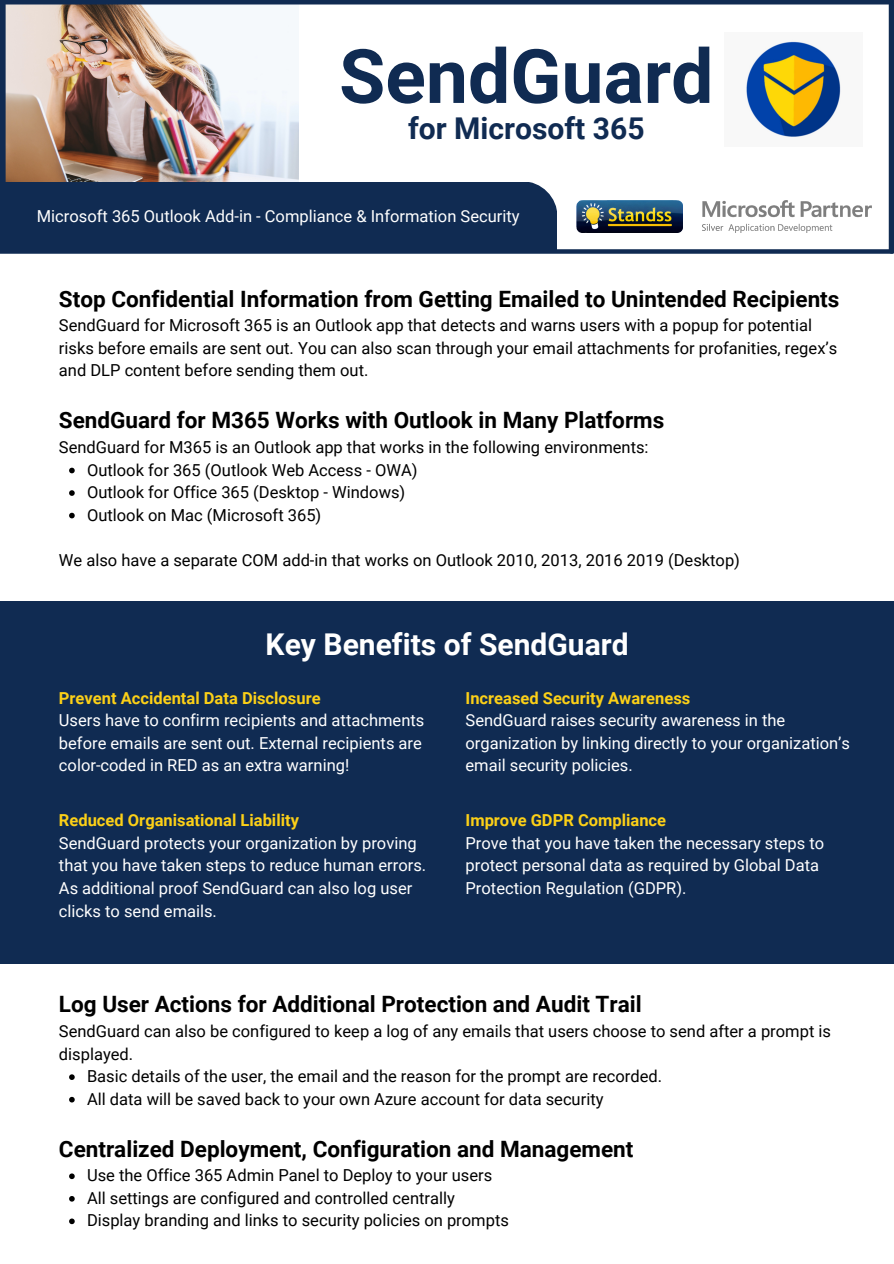
<style>
.page{position:relative;width:894px;height:1264px;background:#fff}
.page>*{position:absolute;margin:0;border:0;box-sizing:border-box;transform-origin:0 0}
.t1{font:700 75px "Roboto";color:#102b52}
.t2{font:700 30px "Roboto";color:#fff}
.t3{font:700 30px "Roboto";color:#102b52}
.t4{font:700 22.5px "Roboto";color:#000}
.t5{font:16.5px/22.5px "Roboto";color:#000}
.t6{font:16.5px/22.5px "Roboto";color:#fff}
.t7{font:700 16.5px "Roboto";color:#fcd017}
</style>
<div class="page">
<img style="left:6px;top:5px;width:292px;height:177px">
<img style="left:746px;top:41px;width:95px;height:96px">
<div style="left:0;top:249px;width:892px;height:5px;background:#102b52"></div>
<div style="left:2px;top:0;width:891px;height:5px;background:#102b52"></div>
<div style="left:888px;top:0;width:5px;height:251px;background:#102b52"></div>
<div style="left:0;top:0;width:6px;height:196px;background:#102b52"></div>
<div style="left:0;top:182px;width:556px;height:70px;background:#102b52"></div>
<svg style="left:529px;top:182px;width:28px;height:35px"></svg>
<img style="left:702px;top:200px;width:169px;height:33px">
<img style="left:576px;top:200px;width:106px;height:33px">
<svg style="left:69px;top:467px;width:6px;height:6px"></svg>
<svg style="left:69px;top:490px;width:6px;height:6px"></svg>
<svg style="left:69px;top:513px;width:6px;height:5px"></svg>
<div style="left:0;top:601px;width:893px;height:363px;background:#102b52"></div>
<svg style="left:69px;top:1074px;width:6px;height:5px"></svg>
<svg style="left:69px;top:1096px;width:6px;height:6px"></svg>
<svg style="left:69px;top:1173px;width:6px;height:6px"></svg>
<svg style="left:69px;top:1196px;width:6px;height:5px"></svg>
<svg style="left:69px;top:1218px;width:6px;height:6px"></svg>
<p class="t1" style="left:339px;top:33px;width:376px">SendGuard</p>
<p class="t3" style="left:408px;top:111px;width:238px">for Microsoft 365</p>
<p class="t6" style="left:37px;top:205px;width:484px">Microsoft 365 Outlook Add-in - Compliance &amp; Information Security</p>
<p class="t4" style="left:59px;top:286px;width:781px">Stop Confidential Information from Getting Emailed to Unintended Recipients</p>
<p class="t5" style="left:59px;top:314px;width:779px">SendGuard for Microsoft 365 is an Outlook app that detects and warns users with a popup for potential risks before emails are sent out. You can also scan through your email attachments for profanities, regex’s and DLP content before sending them out.</p>
<p class="t4" style="left:59px;top:407px;width:606px">SendGuard for M365 Works with Outlook in Many Platforms</p>
<p class="t5" style="left:59px;top:436px;width:591px">SendGuard for M365 is an Outlook app that works in the following environments:</p>
<p class="t5" style="left:87px;top:458px;width:332px">Outlook for 365 (Outlook Web Access - OWA)</p>
<p class="t5" style="left:87px;top:481px;width:320px">Outlook for Office 365 (Desktop - Windows)</p>
<p class="t5" style="left:87px;top:504px;width:236px">Outlook on Mac (Microsoft 365)</p>
<p class="t5" style="left:59px;top:549px;width:682px">We also have a separate COM add-in that works on Outlook 2010, 2013, 2016 2019 (Desktop)</p>
<p class="t2" style="left:265px;top:627px;width:364px">Key Benefits of SendGuard</p>
<p class="t7" style="left:59px;top:688px;width:263px">Prevent Accidental Data Disclosure</p>
<p class="t7" style="left:465px;top:688px;width:226px">Increased Security Awareness</p>
<p class="t6" style="left:59px;top:709px;width:367px">Users have to confirm recipients and attachments before emails are sent out. External recipients are color-coded in RED as an extra warning!</p>
<p class="t6" style="left:465px;top:709px;width:386px">SendGuard raises security awareness in the organization by linking directly to your organization’s email security policies.</p>
<p class="t7" style="left:59px;top:811px;width:241px">Reduced Organisational Liability</p>
<p class="t7" style="left:465px;top:811px;width:202px">Improve GDPR Compliance</p>
<p class="t6" style="left:59px;top:832px;width:369px">SendGuard protects your organization by proving that you have taken steps to reduce human errors.<br>As additional proof SendGuard can also log user clicks to send emails.</p>
<p class="t6" style="left:465px;top:832px;width:360px">Prove that you have taken the necessary steps to protect personal data as required by Global Data<br>Protection Regulation (GDPR).</p>
<p class="t4" style="left:59px;top:991px;width:584px">Log User Actions for Additional Protection and Audit Trail</p>
<p class="t5" style="left:59px;top:1020px;width:773px">SendGuard can also be configured to keep a log of any emails that users choose to send after a prompt is displayed.</p>
<p class="t5" style="left:87px;top:1065px;width:576px">Basic details of the user, the email and the reason for the prompt are recorded.</p>
<p class="t5" style="left:87px;top:1087px;width:518px">All data will be saved back to your own Azure account for data security</p>
<p class="t4" style="left:59px;top:1135px;width:576px">Centralized Deployment, Configuration and Management</p>
<p class="t5" style="left:87px;top:1164px;width:406px">Use the Office 365 Admin Panel to Deploy to your users</p>
<p class="t5" style="left:87px;top:1186px;width:369px">All settings are configured and controlled centrally</p>
<p class="t5" style="left:87px;top:1209px;width:423px">Display branding and links to security policies on prompts</p>
</div>
